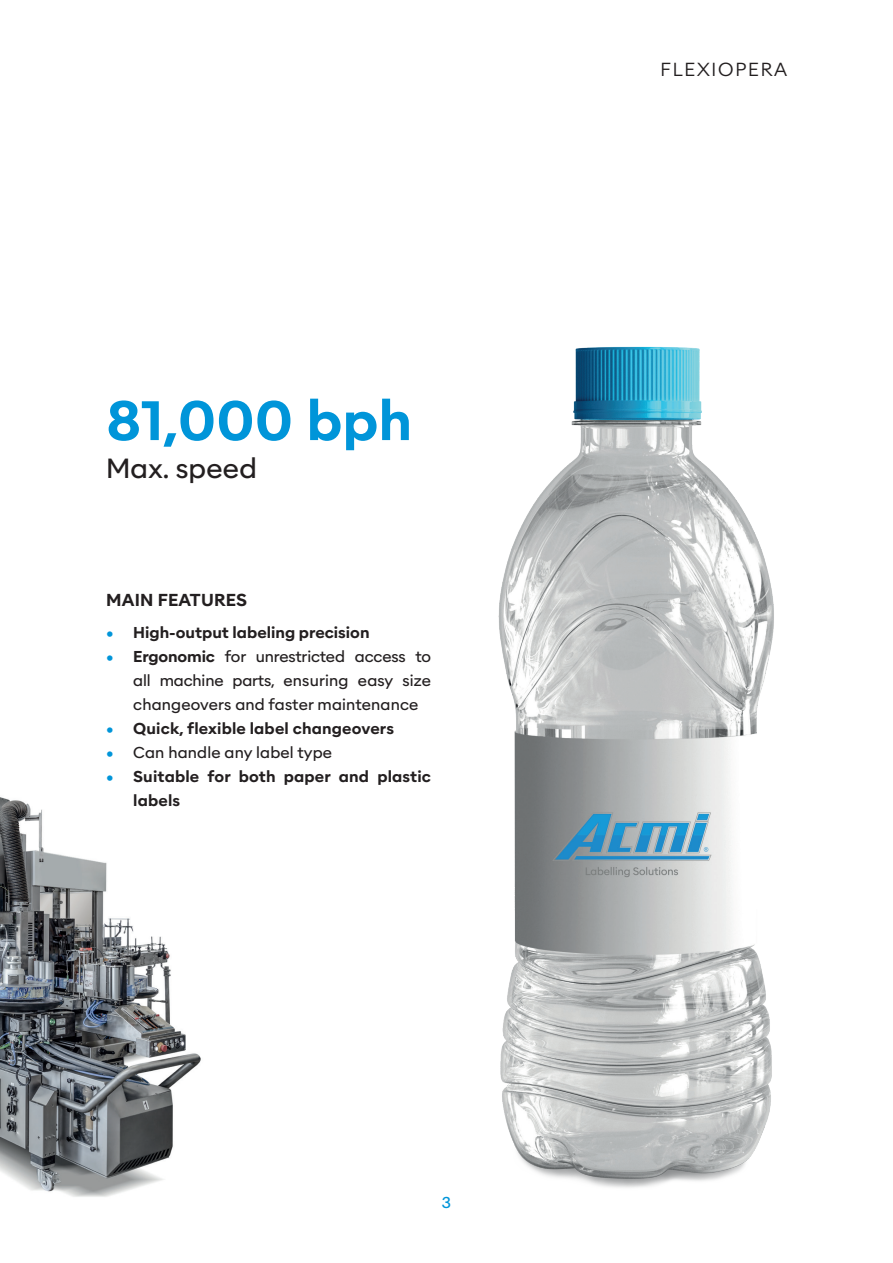
<style>
.page{position:relative;width:893px;height:1263px;background:#fff}
.page>*{position:absolute;margin:0;border:0;box-sizing:border-box;transform-origin:0 0}
.t1{font:600 52.8px "Alaska";color:#0095d9}
.t2{font:26.4px "Alaska";letter-spacing:.01em;color:#231f20}
.t3{font:300 18px "Alaska";letter-spacing:.1em;color:#231f20}
.t4{font:600 16.5px "Alaska";letter-spacing:.01em;color:#231f20}
.t5{font:15px/24px "Alaska";letter-spacing:.01em;color:#231f20;text-align:justify}
.t6{font:600 15px/24px "Alaska";letter-spacing:.01em;color:#231f20}
.t7{font:15px "Alaska";color:#0095d9}
.s1{color:#0095d9}
.s2{font-weight:600;color:#0095d9}
.s3{font-weight:600}
</style>
<div class="page">
<img style="left:0;top:797px;width:201px;height:400px">
<img style="left:498px;top:346px;width:276px;height:842px">
<h1 class="t1" style="left:106px;top:386px;width:307px">81,000 bph</h1>
<h2 class="t2" style="left:106px;top:450px;width:152px">Max. speed</h2>
<p class="t4" style="left:106px;top:589px;width:142px">MAIN FEATURES</p>
<p class="t6" style="left:106px;top:620px;width:265px"><span class="s1">•</span> High-output labeling precision</p>
<p class="t5" style="left:133px;top:644px;width:299px;text-indent:-27px"><span class="s2">•</span> <span class="s3">Ergonomic</span> for unrestricted access to all machine parts, ensuring easy size changeovers and faster maintenance</p>
<p class="t6" style="left:106px;top:716px;width:289px"><span class="s1">•</span> Quick, flexible label changeovers</p>
<p class="t5" style="left:106px;top:740px;width:227px"><span class="s2">•</span> Can handle any label type</p>
<p class="t6" style="left:133px;top:764px;width:299px;text-indent:-27px"><span class="s1">•</span> Suitable for both paper and plastic labels</p>
<p class="t7" style="left:442px;top:1192px;width:11px">3</p>
<p class="t3" style="left:661px;top:58px;width:128px">FLEXIOPERA</p>
</div>
